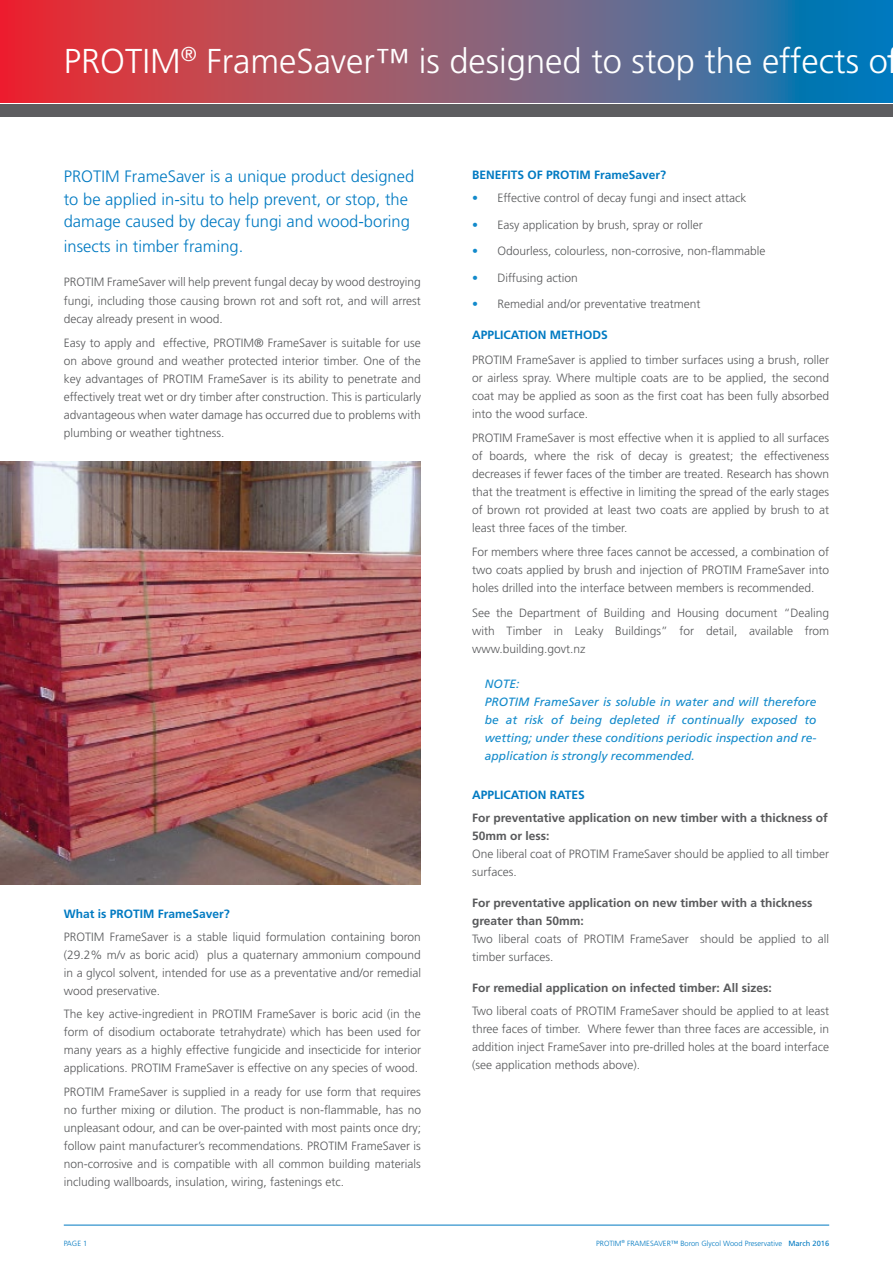
<style>
.page{position:relative;width:893px;height:1263px;background:#fff}
.page>*{position:absolute;margin:0;border:0;box-sizing:border-box;transform-origin:0 0}
.t1{font:300 34.5px "Frutiger LT Std";color:#fff}
.t2{font:300 16.5px/22.5px "Frutiger LT Std";color:#007ac2}
.t3{font:300 12px/18px "Frutiger LT Std";color:#58595b;text-align:justify}
.t4{font:italic 12px/18px "Frutiger LT Std";color:#128acb}
.t5{font:700 12px/18px "Frutiger LT Std";color:#58595b}
.t6{font:700 12px "Frutiger LT Std";color:#007ac2}
.t7{font:300 7.5px "Frutiger LT Std";color:#0079c1}
.s1{color:#128acb}
.s2{font-weight:400}
</style>
<div class="page">
<svg style="left:0;top:0;width:893px;height:102px;background:#865a75"></svg>
<hr style="left:64px;top:1225px;width:765px;height:1px;background:#0079c1">
<div style="left:0;top:104px;width:893px;height:13px;background:#5d5d60"></div>
<img style="left:0;top:461px;width:421px;height:423px">
<h1 class="t1" style="left:64px;top:41px;width:836px">PROTIM<sup>®</sup> FrameSaver™ is designed to stop the effects of</h1>
<h2 class="t2" style="left:64px;top:166px;width:352px">PROTIM FrameSaver is a unique product designed to be applied in-situ to help prevent, or stop, the damage caused by decay fungi and wood-boring</h2>
<h2 class="t2" style="left:64px;top:235px;width:181px">insects in timber framing.</h2>
<p class="t3" style="left:64px;top:273px;width:359px">PROTIM FrameSaver will help prevent fungal decay by wood destroying fungi, including those causing brown rot and soft rot, and will arrest decay already present in wood.</p>
<p class="t3" style="left:64px;top:334px;width:359px">Easy to apply and effective, PROTIM® FrameSaver is suitable for use on above ground and weather protected interior timber. One of the key advantages of PROTIM FrameSaver is its ability to penetrate and effectively treat wet or dry timber after construction. This is particularly advantageous when water damage has occurred due to problems with plumbing or weather tightness.</p>
<p class="t6" style="left:64px;top:906px;width:168px">What is PROTIM FrameSaver?</p>
<p class="t3" style="left:64px;top:928px;width:359px">PROTIM FrameSaver is a stable liquid formulation containing boron (29.2% m/v as boric acid) plus a quaternary ammonium compound in a glycol solvent, intended for use as a preventative and/or remedial wood preservative.</p>
<p class="t3" style="left:64px;top:1005px;width:359px">The key active-ingredient in PROTIM FrameSaver is boric acid (in the form of disodium octaborate tetrahydrate) which has been used for many years as a highly effective fungicide and insecticide for interior applications. PROTIM FrameSaver is effective on any species of wood.</p>
<p class="t3" style="left:64px;top:1083px;width:359px">PROTIM FrameSaver is supplied in a ready for use form that requires no further mixing or dilution. The product is non-flammable, has no unpleasant odour, and can be over-painted with most paints once dry; follow paint manufacturer’s recommendations. PROTIM FrameSaver is non-corrosive and is compatible with all common building materials including wallboards, insulation, wiring, fastenings etc.</p>
<p class="t7" style="left:64px;top:1239px;width:25px">PAGE 1</p>
<p class="t6" style="left:472px;top:168px;width:196px">BENEFITS OF PROTIM FrameSaver?</p>
<p class="t3" style="left:472px;top:189px;width:276px"><span class="s1">•</span> Effective control of decay fungi and insect attack</p>
<p class="t3" style="left:472px;top:216px;width:232px"><span class="s1">•</span> Easy application by brush, spray or roller</p>
<p class="t3" style="left:472px;top:242px;width:295px"><span class="s1">•</span> Odourless, colourless, non-corrosive, non-flammable</p>
<p class="t3" style="left:472px;top:269px;width:107px"><span class="s1">•</span> Diffusing action</p>
<p class="t3" style="left:472px;top:295px;width:230px"><span class="s1">•</span> Remedial and/or preventative treatment</p>
<p class="t6" style="left:472px;top:328px;width:137px">APPLICATION METHODS</p>
<p class="t3" style="left:472px;top:351px;width:359px">PROTIM FrameSaver is applied to timber surfaces using a brush, roller or airless spray. Where multiple coats are to be applied, the second coat may be applied as soon as the first coat has been fully absorbed into the wood surface.</p>
<p class="t3" style="left:472px;top:429px;width:359px">PROTIM FrameSaver is most effective when it is applied to all surfaces of boards, where the risk of decay is greatest; the effectiveness decreases if fewer faces of the timber are treated. Research has shown that the treatment is effective in limiting the spread of the early stages of brown rot provided at least two coats are applied by brush to at least three faces of the timber.</p>
<p class="t3" style="left:472px;top:543px;width:359px">For members where three faces cannot be accessed, a combination of two coats applied by brush and injection of PROTIM FrameSaver into holes drilled into the interface between members is recommended.</p>
<p class="t3" style="left:472px;top:604px;width:359px">See the Department of Building and Housing document “Dealing with Timber in Leaky Buildings” for detail, available from www.building.govt.nz</p>
<p class="t4" style="left:485px;top:675px;width:333px">NOTE:<br>PROTIM FrameSaver is soluble in water and will therefore be at risk of being depleted if continually exposed to wetting; under these conditions periodic inspection and re&shy;application is strongly recommended.</p>
<p class="t6" style="left:472px;top:788px;width:114px">APPLICATION RATES</p>
<p class="t5" style="left:472px;top:809px;width:357px">For preventative application on new timber with a thickness of<br>50mm or less:</p>
<p class="t3" style="left:472px;top:845px;width:359px">One liberal coat of PROTIM FrameSaver should be applied to all timber surfaces.</p>
<p class="t5" style="left:472px;top:894px;width:342px">For preventative application on new timber with a thickness greater than 50mm:</p>
<p class="t3" style="left:472px;top:930px;width:359px">Two liberal coats of PROTIM FrameSaver should be applied to all timber surfaces.</p>
<p class="t5" style="left:472px;top:979px;width:301px">For remedial application on infected timber: All sizes:</p>
<p class="t3" style="left:472px;top:1002px;width:359px">Two liberal coats of PROTIM FrameSaver should be applied to at least three faces of timber. Where fewer than three faces are accessible, in addition inject FrameSaver into pre-drilled holes at the board interface (see application methods above).</p>
<p class="t7" style="left:596px;top:1239px;width:235px">PROTIM<sup>®</sup> FRAMESAVER™ Boron Glycol Wood Preservative <span class="s2">March 2016</span></p>
</div>
